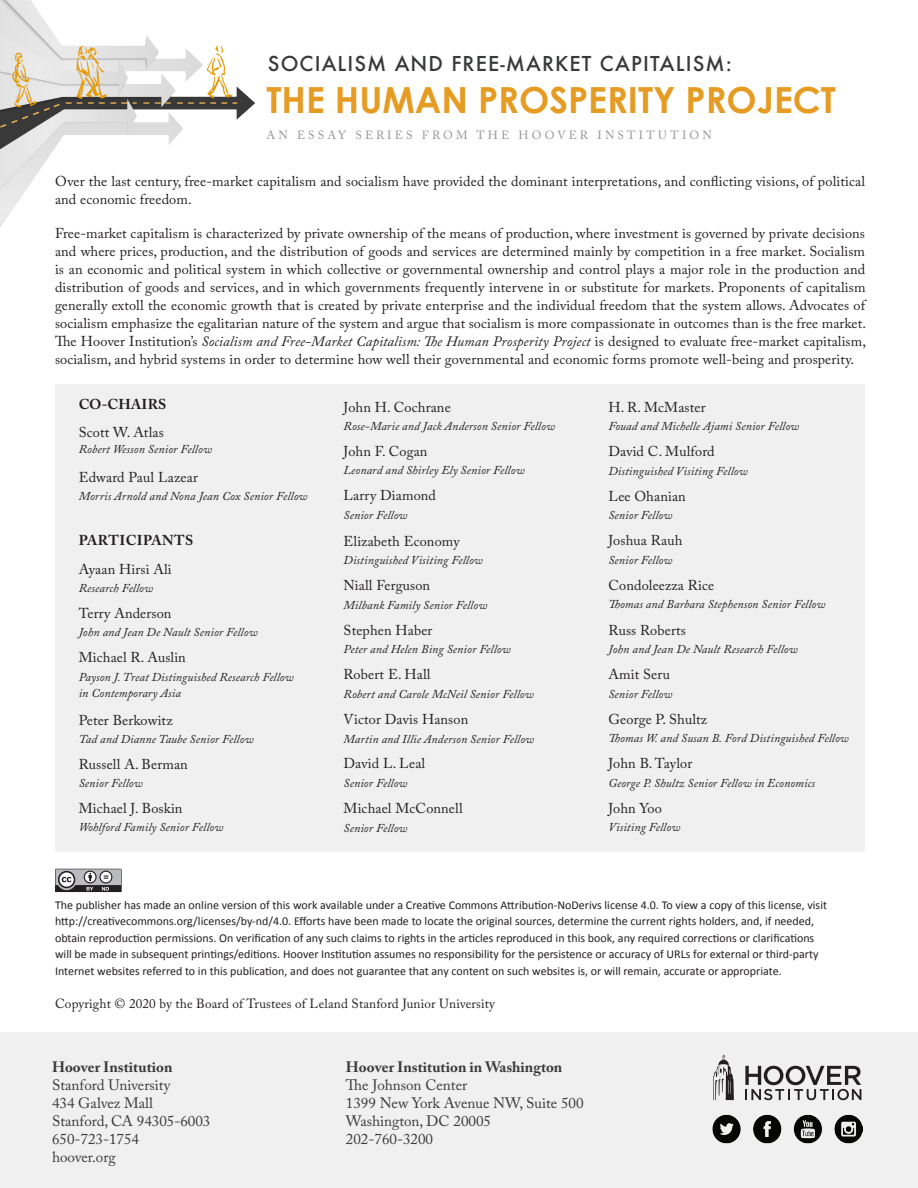
<style>
.page{position:relative;width:918px;height:1188px;background:#fff}
.page>*{position:absolute;margin:0;border:0;box-sizing:border-box;transform-origin:0 0}
.t1{font:700 36px "Century Gothic";color:#e69b22}
.t2{font:500 19.95px "Futura";letter-spacing:.055em;color:#383a39}
.H_I_Addresses{font:15px/18px "Adobe Caslon Pro";color:#383938}
.H_I_Addresses-2{font:700 15px "Adobe Caslon Pro";color:#383938}
.CR{font:14.25px/18px "Adobe Caslon Pro";letter-spacing:.01em;color:#231f20}
.CR-2{font:700 14.25px "Adobe Caslon Pro";letter-spacing:.02em;color:#231f20}
.t3{font:13.5px "Adobe Caslon Pro";color:#383a39}
.t4{font:13.2px "Adobe Caslon Pro";letter-spacing:.01em;color:#231f20}
.CR-3{font:italic 12px "Adobe Caslon Pro";letter-spacing:.01em;color:#231f20}
.CR_CCC{font:12px/16.5px "Calibri";color:#231f20}
.t5{font:11.85px "Adobe Caslon Pro";letter-spacing:.27em;color:#939598}
.s1{font-style:italic}
</style>
<div class="page">
<img style="left:0;top:0;width:255px;height:227px">
<svg style="left:55px;top:869px;width:67px;height:23px;background:#8a888a"></svg>
<div style="left:0;top:1032px;width:918px;height:156px;background:#eff0ef"></div>
<div style="left:55px;top:385px;width:810px;height:467px;background:#eff0ef"></div>
<svg style="left:713px;top:1055px;width:21px;height:45px"></svg>
<svg style="left:745px;top:1066px;width:116px;height:34px"></svg>
<img style="left:713px;top:1114px;width:149px;height:30px">
<p class="t2" style="left:268px;top:50px;width:465px">SOCIALISM AND FREE-MARKET CAPITALISM:</p>
<p class="t1" style="left:266px;top:73px;width:571px">THE HUMAN PROSPERITY PROJECT</p>
<p class="t5" style="left:267px;top:128px;width:447px">AN ESSAY SERIES FROM THE HOOVER INSTITUTION</p>
<p class="CR" style="left:55px;top:172px;width:812px">Over the last century, free-market capitalism and socialism have provided the dominant interpretations, and conflicting visions, of political and economic freedom.</p>
<p class="CR" style="left:55px;top:224px;width:813px;text-align:justify">Free-market capitalism is characterized by private ownership of the means of production, where investment is governed by private decisions and where prices, production, and the distribution of goods and services are determined mainly by competition in a free market. Socialism is an economic and political system in which collective or governmental ownership and control plays a major role in the production and distribution of goods and services, and in which governments frequently intervene in or substitute for markets. Proponents of capitalism generally extoll the economic growth that is created by private enterprise and the individual freedom that the system allows. Advocates of socialism emphasize the egalitarian nature of the system and argue that socialism is more compassionate in outcomes than is the free market.<br>The Hoover Institution’s <span class="s1">Socialism and Free-Market Capitalism: The Human Prosperity Project</span> is designed to evaluate free-market capitalism, socialism, and hybrid systems in order to determine how well their governmental and economic forms promote well-being and prosperity.</p>
<p class="CR-2" style="left:79px;top:395px;width:89px">CO-CHAIRS</p>
<p class="CR" style="left:79px;top:423px;width:87px">Scott W. Atlas</p>
<p class="CR-3" style="left:79px;top:442px;width:135px">Robert Wesson Senior Fellow</p>
<p class="CR" style="left:79px;top:468px;width:121px">Edward Paul Lazear</p>
<p class="CR-3" style="left:79px;top:489px;width:230px">Morris Arnold and Nona Jean Cox Senior Fellow</p>
<p class="CR-2" style="left:79px;top:532px;width:116px">PARTICIPANTS</p>
<p class="CR" style="left:79px;top:560px;width:95px">Ayaan Hirsi Ali</p>
<p class="CR-3" style="left:79px;top:581px;width:76px">Research Fellow</p>
<p class="CR" style="left:79px;top:604px;width:94px">Terry Anderson</p>
<p class="CR-3" style="left:79px;top:625px;width:180px">John and Jean De Nault Senior Fellow</p>
<p class="CR" style="left:79px;top:648px;width:109px">Michael R. Auslin</p>
<p class="CR-3" style="left:79px;top:669px;width:217px">Payson J. Treat Distinguished Research Fellow</p>
<p class="CR-3" style="left:79px;top:686px;width:104px">in Contemporary Asia</p>
<p class="CR" style="left:79px;top:711px;width:95px">Peter Berkowitz</p>
<p class="CR-3" style="left:79px;top:732px;width:176px">Tad and Dianne Taube Senior Fellow</p>
<p class="CR" style="left:79px;top:755px;width:111px">Russell A. Berman</p>
<p class="CR-3" style="left:79px;top:776px;width:65px">Senior Fellow</p>
<p class="CR" style="left:79px;top:799px;width:105px">Michael J. Boskin</p>
<p class="CR-3" style="left:79px;top:820px;width:146px">Wohlford Family Senior Fellow</p>
<p class="CR" style="left:344px;top:398px;width:109px">John H. Cochrane</p>
<p class="CR-3" style="left:344px;top:419px;width:213px">Rose-Marie and Jack Anderson Senior Fellow</p>
<p class="CR" style="left:344px;top:442px;width:85px">John F. Cogan</p>
<p class="CR-3" style="left:344px;top:463px;width:182px">Leonard and Shirley Ely Senior Fellow</p>
<p class="CR" style="left:344px;top:487px;width:94px">Larry Diamond</p>
<p class="CR-3" style="left:344px;top:508px;width:65px">Senior Fellow</p>
<p class="CR" style="left:344px;top:532px;width:118px">Elizabeth Economy</p>
<p class="CR-3" style="left:344px;top:553px;width:141px">Distinguished Visiting Fellow</p>
<p class="CR" style="left:344px;top:576px;width:88px">Niall Ferguson</p>
<p class="CR-3" style="left:344px;top:598px;width:145px">Milbank Family Senior Fellow</p>
<p class="CR" style="left:344px;top:621px;width:90px">Stephen Haber</p>
<p class="CR-3" style="left:344px;top:642px;width:169px">Peter and Helen Bing Senior Fellow</p>
<p class="CR" style="left:344px;top:666px;width:89px">Robert E. Hall</p>
<p class="CR-3" style="left:344px;top:687px;width:192px">Robert and Carole McNeil Senior Fellow</p>
<p class="CR" style="left:344px;top:710px;width:126px">Victor Davis Hanson</p>
<p class="CR-3" style="left:344px;top:731px;width:192px">Martin and Illie Anderson Senior Fellow</p>
<p class="CR" style="left:344px;top:755px;width:83px">David L. Leal</p>
<p class="CR-3" style="left:344px;top:776px;width:65px">Senior Fellow</p>
<p class="CR" style="left:344px;top:799px;width:121px">Michael McConnell</p>
<p class="CR-3" style="left:344px;top:820px;width:65px">Senior Fellow</p>
<p class="CR" style="left:608px;top:398px;width:99px">H. R. McMaster</p>
<p class="CR-3" style="left:608px;top:419px;width:192px">Fouad and Michelle Ajami Senior Fellow</p>
<p class="CR" style="left:608px;top:442px;width:108px">David C. Mulford</p>
<p class="CR-3" style="left:608px;top:464px;width:141px">Distinguished Visiting Fellow</p>
<p class="CR" style="left:608px;top:487px;width:79px">Lee Ohanian</p>
<p class="CR-3" style="left:608px;top:508px;width:65px">Senior Fellow</p>
<p class="CR" style="left:608px;top:531px;width:75px">Joshua Rauh</p>
<p class="CR-3" style="left:608px;top:553px;width:65px">Senior Fellow</p>
<p class="CR" style="left:608px;top:576px;width:107px">Condoleezza Rice</p>
<p class="CR-3" style="left:608px;top:597px;width:218px">Thomas and Barbara Stephenson Senior Fellow</p>
<p class="CR" style="left:608px;top:621px;width:79px">Russ Roberts</p>
<p class="CR-3" style="left:608px;top:642px;width:191px">John and Jean De Nault Research Fellow</p>
<p class="CR" style="left:608px;top:665px;width:63px">Amit Seru</p>
<p class="CR-3" style="left:608px;top:686px;width:65px">Senior Fellow</p>
<p class="CR" style="left:608px;top:710px;width:100px">George P. Shultz</p>
<p class="CR-3" style="left:608px;top:731px;width:242px">Thomas W. and Susan B. Ford Distinguished Fellow</p>
<p class="CR" style="left:608px;top:754px;width:85px">John B. Taylor</p>
<p class="CR-3" style="left:608px;top:776px;width:208px">George P. Shultz Senior Fellow in Economics</p>
<p class="CR" style="left:608px;top:799px;width:55px">John Yoo</p>
<p class="CR-3" style="left:608px;top:820px;width:73px">Visiting Fellow</p>
<p class="CR_CCC" style="left:55px;top:896px;width:774px">The publisher has made an online version of this work available under a Creative Commons Attribution-NoDerivs license 4.0. To view a copy of this license, visit http://creativecommons.org/licenses/by-nd/4.0. Efforts have been made to locate the original sources, determine the current rights holders, and, if needed, obtain reproduction permissions. On verification of any such claims to rights in the articles reproduced in this book, any required corrections or clarifications will be made in subsequent printings/editions. Hoover Institution assumes no responsibility for the persistence or accuracy of URLs for external or third-party Internet websites referred to in this publication, and does not guarantee that any content on such websites is, or will remain, accurate or appropriate.</p>
<p class="t4" style="left:55px;top:995px;width:442px">Copyright © 2020 by the Board of Trustees of Leland Stanford Junior University</p>
<p class="H_I_Addresses-2" style="left:52px;top:1058px;width:122px">Hoover Institution</p>
<p class="H_I_Addresses" style="left:52px;top:1076px;width:120px">Stanford University</p>
<p class="H_I_Addresses" style="left:52px;top:1094px;width:103px">434 Galvez Mall</p>
<p class="H_I_Addresses" style="left:52px;top:1112px;width:160px">Stanford, CA 94305-6003</p>
<p class="H_I_Addresses" style="left:52px;top:1130px;width:89px">650-723-1754</p>
<p class="H_I_Addresses" style="left:52px;top:1148px;width:65px">hoover.org</p>
<p class="t3" style="left:51px;top:1138px;width:15px">10</p>
<p class="H_I_Addresses-2" style="left:346px;top:1058px;width:218px">Hoover Institution in Washington</p>
<p class="H_I_Addresses" style="left:346px;top:1076px;width:123px">The Johnson Center</p>
<p class="H_I_Addresses" style="left:346px;top:1094px;width:239px">1399 New York Avenue NW, Suite 500<br>Washington, DC 20005</p>
<p class="H_I_Addresses" style="left:346px;top:1130px;width:89px">202-760-3200</p>
</div>
